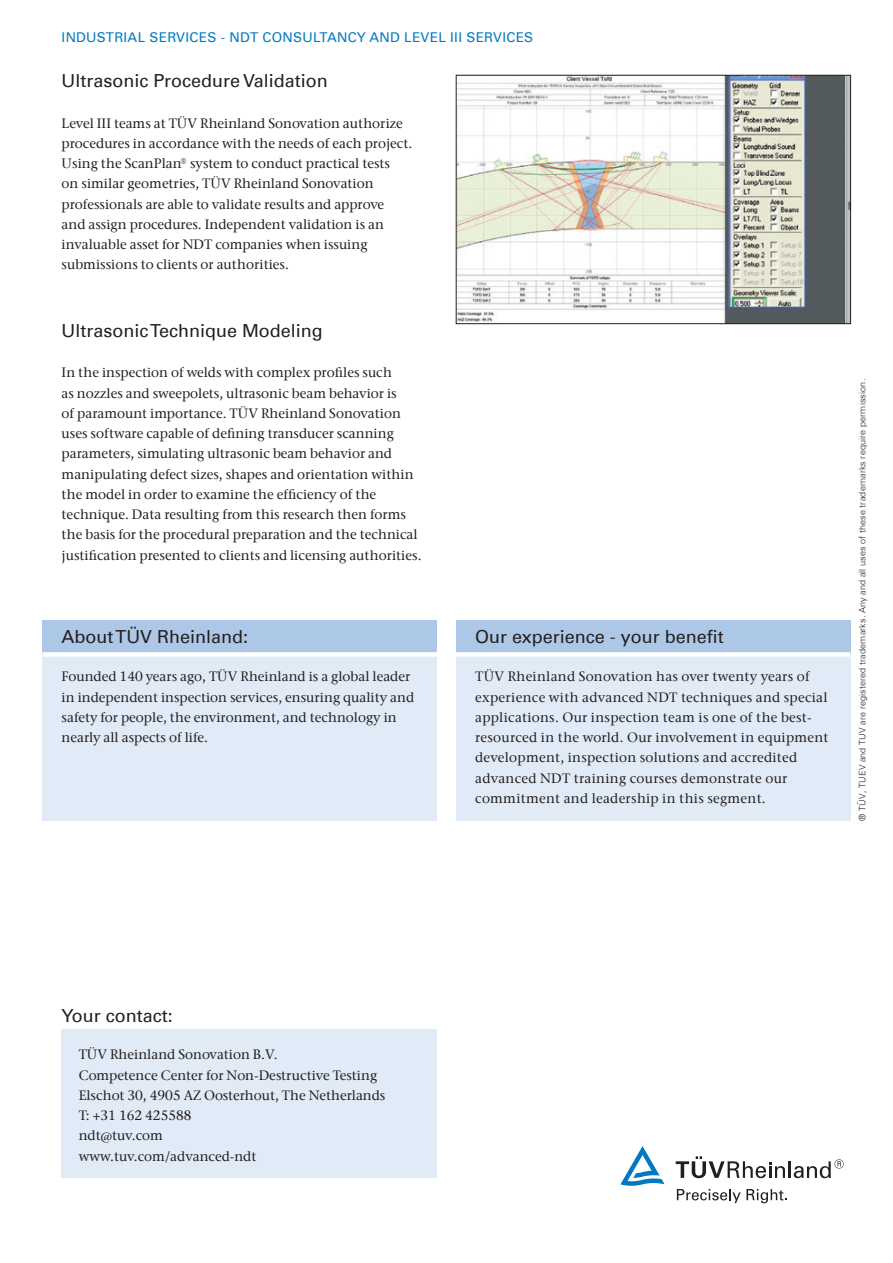
<style>
.page{position:relative;width:893px;height:1263px;background:#fff}
.page>*{position:absolute;margin:0;border:0;box-sizing:border-box;transform-origin:0 0}
.t1{font:18px "Univers Com 55 Roman";color:#231f20}
.t2{font:500 13.5px/20.2px "ITC Stone Serif Com";color:#231f20}
.t3{font:500 13.5px/20.2px "ITC Stone Serif Com";letter-spacing:.02em;color:#231f20}
.t4{font:13.5px "Univers Com 55 Roman";letter-spacing:.02em;color:#007ac2}
.t5{font:300 9px "Univers Com 45";letter-spacing:.02em;color:#231f20}
</style>
<div class="page">
<svg style="left:677px;top:1189px;width:110px;height:14px"></svg>
<svg style="left:676px;top:1156px;width:168px;height:22px"></svg>
<svg style="left:620px;top:1146px;width:45px;height:40px"></svg>
<img style="left:458px;top:77px;width:391px;height:245px">
<div style="left:456px;top:75px;width:395px;height:249px;border:1px solid #231f20"></div>
<div style="left:62px;top:1029px;width:375px;height:149px;background:#e1ebf7"></div>
<div style="left:456px;top:620px;width:394px;height:34px;background:#adc7e7"></div>
<div style="left:456px;top:654px;width:394px;height:167px;background:#e1ebf7"></div>
<div style="left:456px;top:652px;width:394px;height:5px;background:#fff"></div>
<div style="left:43px;top:620px;width:394px;height:34px;background:#adc7e7"></div>
<div style="left:43px;top:654px;width:394px;height:167px;background:#e1ebf7"></div>
<div style="left:43px;top:652px;width:394px;height:5px;background:#fff"></div>
<p class="t4" style="left:62px;top:29px;width:473px">INDUSTRIAL SERVICES - NDT CONSULTANCY AND LEVEL III SERVICES</p>
<h1 class="t1" style="left:62px;top:70px;width:268px">Ultrasonic Procedure Validation</h1>
<p class="t2" style="left:62px;top:113px;width:352px">Level III teams at TÜV Rheinland Sonovation authorize procedures in accordance with the needs of each project.<br>Using the ScanPlan® system to conduct practical tests<br>on similar geometries, TÜV Rheinland Sonovation professionals are able to validate results and approve<br>and assign procedures. Independent validation is an invaluable asset for NDT companies when issuing submissions to clients or authorities.</p>
<h1 class="t1" style="left:62px;top:320px;width:263px">Ultrasonic Technique Modeling</h1>
<p class="t2" style="left:62px;top:363px;width:361px">In the inspection of welds with complex profiles such<br>as nozzles and sweepolets, ultrasonic beam behavior is<br>of paramount importance. TÜV Rheinland Sonovation uses software capable of defining transducer scanning parameters, simulating ultrasonic beam behavior and manipulating defect sizes, shapes and orientation within the model in order to examine the efficiency of the technique. Data resulting from this research then forms the basis for the procedural preparation and the technical justification presented to clients and licensing authorities.</p>
<h1 class="t1" style="left:62px;top:625px;width:188px">About TÜV Rheinland:</h1>
<p class="t2" style="left:62px;top:666px;width:354px">Founded 140 years ago, TÜV Rheinland is a global leader in independent inspection services, ensuring quality and safety for people, the environment, and technology in nearly all aspects of life.</p>
<h1 class="t1" style="left:475px;top:625px;width:250px">Our experience - your benefit</h1>
<p class="t3" style="left:475px;top:666px;width:355px">TÜV Rheinland Sonovation has over twenty years of experience with advanced NDT techniques and special applications. Our inspection team is one of the best&shy;resourced in the world. Our involvement in equipment development, inspection solutions and accredited advanced NDT training courses demonstrate our commitment and leadership in this segment.</p>
<p class="t5" style="left:857px;top:821px;width:443px;rotate:-90deg">® TÜV, TUEV and TUV are registered trademarks. Any and all uses of these trademarks require permission.</p>
<h1 class="t1" style="left:62px;top:1005px;width:113px">Your contact:</h1>
<p class="t2" style="left:79px;top:1044px;width:308px">TÜV Rheinland Sonovation B.V.<br>Competence Center for Non-Destructive Testing<br>Elschot 30, 4905 AZ Oosterhout, The Netherlands<br>T: +31 162 425588<br>ndt@tuv.com<br>www.tuv.com/advanced-ndt</p>
</div>
